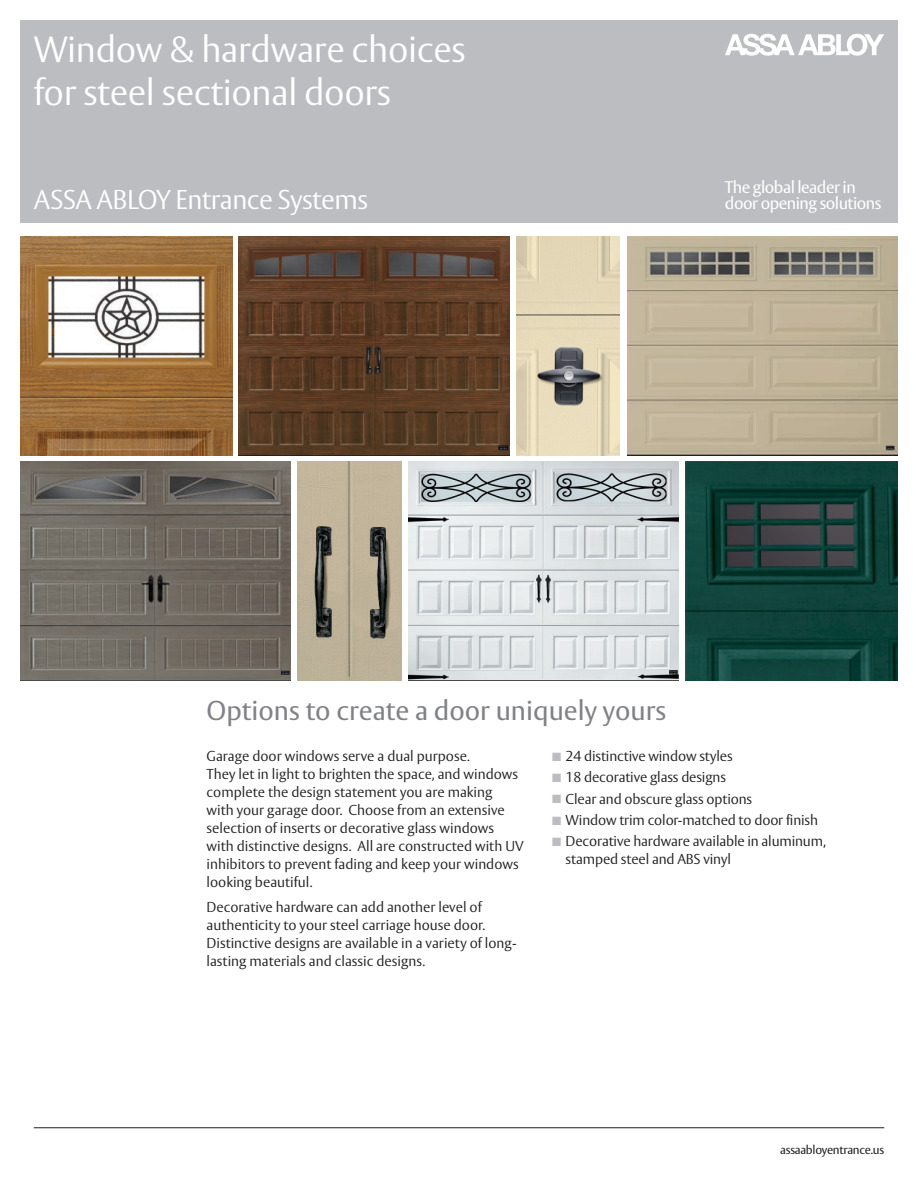
<style>
.page{position:relative;width:918px;height:1188px;background:#fff}
.page>*{position:absolute;margin:0;border:0;box-sizing:border-box;transform-origin:0 0}
.t1{font:300 36px "ASSA Vesta";letter-spacing:-.01em;color:#fff}
.t2{font:27px "ASSA Vesta";color:#808285}
.t3{font:300 27px "ASSA Vesta";letter-spacing:-.02em;color:#fff}
.t4{font:16.65px "ASSA Vesta";letter-spacing:-.03em;color:#fff}
.t5{font:300 14.25px/18px "ASSA Vesta";color:#231f20}
.t6{font:12px "ASSA Vesta";letter-spacing:-.025em;color:#231f20}
.t7{font:12px "Zapf Dingbats ITC";color:#bcbdc0}
</style>
<div class="page">
<div style="left:20px;top:20px;width:878px;height:203px;background:#bcbdc0"></div>
<svg style="left:725px;top:34px;width:159px;height:22px"></svg>
<hr style="left:34px;top:1128px;width:850px;height:1px;background:#231f20">
<img style="left:20px;top:461px;width:271px;height:220px">
<img style="left:408px;top:461px;width:271px;height:220px">
<img style="left:686px;top:461px;width:212px;height:219px">
<img style="left:20px;top:236px;width:212px;height:220px">
<img style="left:627px;top:236px;width:271px;height:220px">
<img style="left:516px;top:236px;width:104px;height:220px">
<img style="left:298px;top:461px;width:103px;height:220px">
<img style="left:239px;top:236px;width:271px;height:220px">
<p class="t1" style="left:34px;top:27px;width:434px">Window &amp; hardware choices</p>
<p class="t1" style="left:34px;top:71px;width:359px">for steel sectional doors</p>
<p class="t3" style="left:34px;top:184px;width:336px">ASSA ABLOY Entrance Systems</p>
<p class="t4" style="left:725px;top:177px;width:132px">The global leader in</p>
<p class="t4" style="left:725px;top:193px;width:158px">door opening solutions</p>
<p class="t2" style="left:207px;top:694px;width:461px">Options to create a door uniquely yours</p>
<p class="t5" style="left:207px;top:748px;width:319px">Garage door windows serve a dual purpose.<br>They let in light to brighten the space, and windows complete the design statement you are making<br>with your garage door. Choose from an extensive selection of inserts or decorative glass windows with distinctive designs. All are constructed with UV inhibitors to prevent fading and keep your windows looking beautiful.</p>
<p class="t5" style="left:207px;top:898px;width:312px">Decorative hardware can add another level of authenticity to your steel carriage house door.<br>Distinctive designs are available in a variety of long&shy;lasting materials and classic designs.</p>
<p class="t5" style="left:566px;top:748px;width:169px">24 distinctive window styles</p>
<p class="t5" style="left:566px;top:769px;width:162px">18 decorative glass designs</p>
<p class="t5" style="left:566px;top:790px;width:188px">Clear and obscure glass options</p>
<p class="t5" style="left:566px;top:812px;width:254px">Window trim color-matched to door finish</p>
<p class="t5" style="left:566px;top:833px;width:262px">Decorative hardware available in aluminum, stamped steel and ABS vinyl</p>
<p class="t7" style="left:552px;top:751px;width:11px">■</p>
<p class="t7" style="left:552px;top:772px;width:11px">■</p>
<p class="t7" style="left:552px;top:794px;width:11px">■</p>
<p class="t7" style="left:552px;top:815px;width:11px">■</p>
<p class="t7" style="left:552px;top:836px;width:11px">■</p>
<p class="t6" style="left:780px;top:1143px;width:105px">assaabloyentrance.us</p>
</div>
